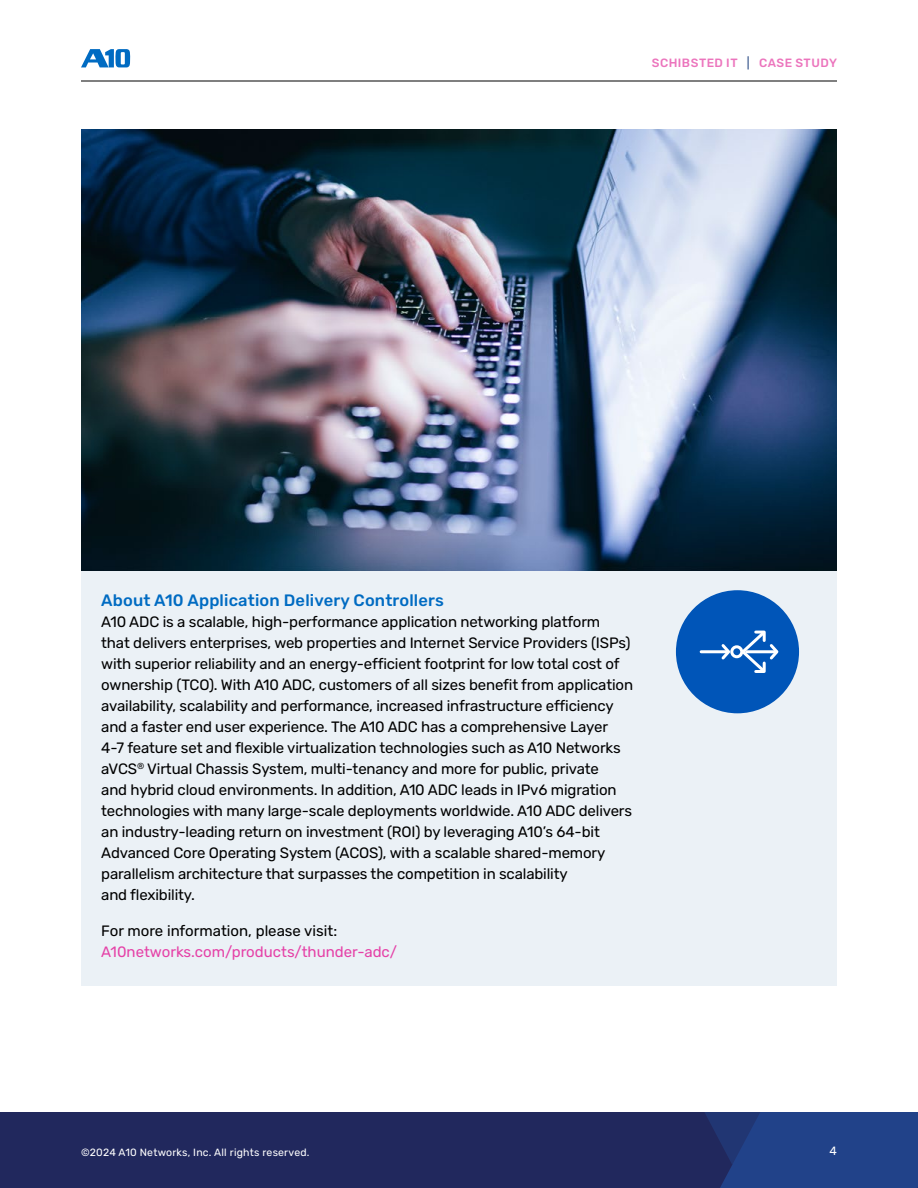
<style>
.page{position:relative;width:918px;height:1188px;background:#fff}
.page>*{position:absolute;margin:0;border:0;box-sizing:border-box;transform-origin:0 0}
.t1{font:500 16.5px "Rubik";letter-spacing:.01em;color:#006bc2}
.t2{font:15px/21px "Rubik";letter-spacing:-.01em;color:#000}
.t3{font:15px "Rubik";color:#e541a7}
.t4{font:500 12px "Rubik";letter-spacing:.04em;color:#ec75bd}
.t5{font:12px "Rubik";color:#fff}
.t6{font:10.5px "Rubik";letter-spacing:.02em;color:#fff}
.s1{color:#506a9a}
</style>
<div class="page">
<hr style="left:81px;top:81px;width:756px;height:1px;background:#010101">
<svg style="left:81px;top:49px;width:49px;height:18px"></svg>
<div style="left:0;top:1112px;width:918px;height:76px;background:#21285d"></div>
<svg style="left:705px;top:1112px;width:213px;height:76px;background:#213e83"></svg>
<div style="left:81px;top:537px;width:756px;height:449px;background:#ebf1f6"></div>
<img style="left:81px;top:130px;width:756px;height:440px">
<div style="left:676px;top:590px;width:123px;height:123px;background:#0055b8;border-radius:50%"></div>
<hr style="left:701px;top:650px;width:25px;height:3px;background:#fff">
<div style="left:730px;top:645px;width:13px;height:13px;border:3px solid #fff;border-radius:50%"></div>
<svg style="left:719px;top:644px;width:14px;height:16px"></svg>
<svg style="left:739px;top:630px;width:40px;height:43px"></svg>
<p class="t4" style="left:652px;top:56px;width:187px">SCHIBSTED IT <span class="s1">|</span> CASE STUDY</p>
<p class="t1" style="left:101px;top:590px;width:344px">About A10 Application Delivery Controllers</p>
<p class="t2" style="left:101px;top:611px;width:533px">A10 ADC is a scalable, high-performance application networking platform<br>that delivers enterprises, web properties and Internet Service Providers (ISPs) with superior reliability and an energy-efficient footprint for low total cost of ownership (TCO). With A10 ADC, customers of all sizes benefit from application availability, scalability and performance, increased infrastructure efficiency and a faster end user experience. The A10 ADC has a comprehensive Layer 4-7 feature set and flexible virtualization technologies such as A10 Networks aVCS<sup>®</sup> Virtual Chassis System, multi-tenancy and more for public, private<br>and hybrid cloud environments. In addition, A10 ADC leads in IPv6 migration technologies with many large-scale deployments worldwide. A10 ADC delivers an industry-leading return on investment (ROI) by leveraging A10’s 64-bit Advanced Core Operating System (ACOS), with a scalable shared-memory parallelism architecture that surpasses the competition in scalability<br>and flexibility.</p>
<p class="t2" style="left:101px;top:921px;width:238px">For more information, please visit:</p>
<p class="t3" style="left:101px;top:944px;width:297px">A10networks.com/products/thunder-adc/</p>
<p class="t6" style="left:81px;top:1146px;width:230px">©️2024 A10 Networks, Inc. All rights reserved.</p>
<p class="t5" style="left:830px;top:1144px;width:9px">4</p>
</div>
